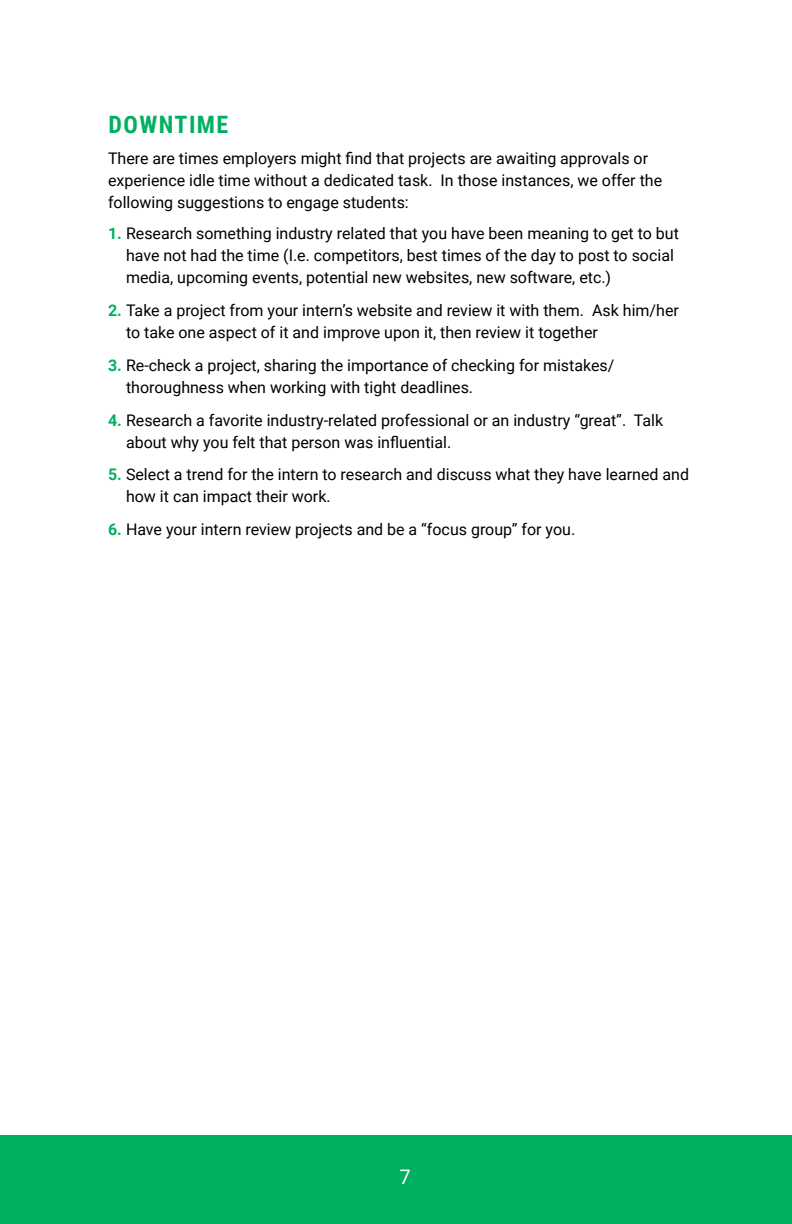
<style>
.page{position:relative;width:792px;height:1224px;background:#fff}
.page>*{position:absolute;margin:0;border:0;box-sizing:border-box;transform-origin:0 0}
.t1{font:700 24px "Roboto Condensed";letter-spacing:.06em;color:#00b060}
.t2{font:20px "Roboto";color:#fff}
.t3{font:16px/22px "Roboto";color:#000}
.s1{font-weight:700;color:#00b060}
</style>
<div class="page">
<div style="left:0;top:1135px;width:792px;height:89px;background:#00b060"></div>
<h1 class="t1" style="left:108px;top:108px;width:121px">DOWNTIME</h1>
<p class="t3" style="left:108px;top:147px;width:556px">There are times employers might find that projects are awaiting approvals or experience idle time without a dedicated task. In those instances, we offer the following suggestions to engage students:</p>
<p class="t3" style="left:126px;top:222px;width:555px;text-indent:-18px"><span class="s1">1.</span> Research something industry related that you have been meaning to get to but have not had the time (I.e. competitors, best times of the day to post to social media, upcoming events, potential new websites, new software, etc.)</p>
<p class="t3" style="left:126px;top:299px;width:554px;text-indent:-18px"><span class="s1">2.</span> Take a project from your intern’s website and review it with them. Ask him/her to take one aspect of it and improve upon it, then review it together</p>
<p class="t3" style="left:126px;top:353px;width:490px;text-indent:-18px"><span class="s1">3.</span> Re-check a project, sharing the importance of checking for mistakes/ thoroughness when working with tight deadlines.</p>
<p class="t3" style="left:126px;top:408px;width:539px;text-indent:-18px"><span class="s1">4.</span> Research a favorite industry-related professional or an industry “great”. Talk about why you felt that person was influential.</p>
<p class="t3" style="left:126px;top:463px;width:565px;text-indent:-18px"><span class="s1">5.</span> Select a trend for the intern to research and discuss what they have learned and how it can impact their work.</p>
<p class="t3" style="left:108px;top:518px;width:469px"><span class="s1">6.</span> Have your intern review projects and be a “focus group” for you.</p>
<p class="t2" style="left:399px;top:1163px;width:13px">7</p>
</div>
